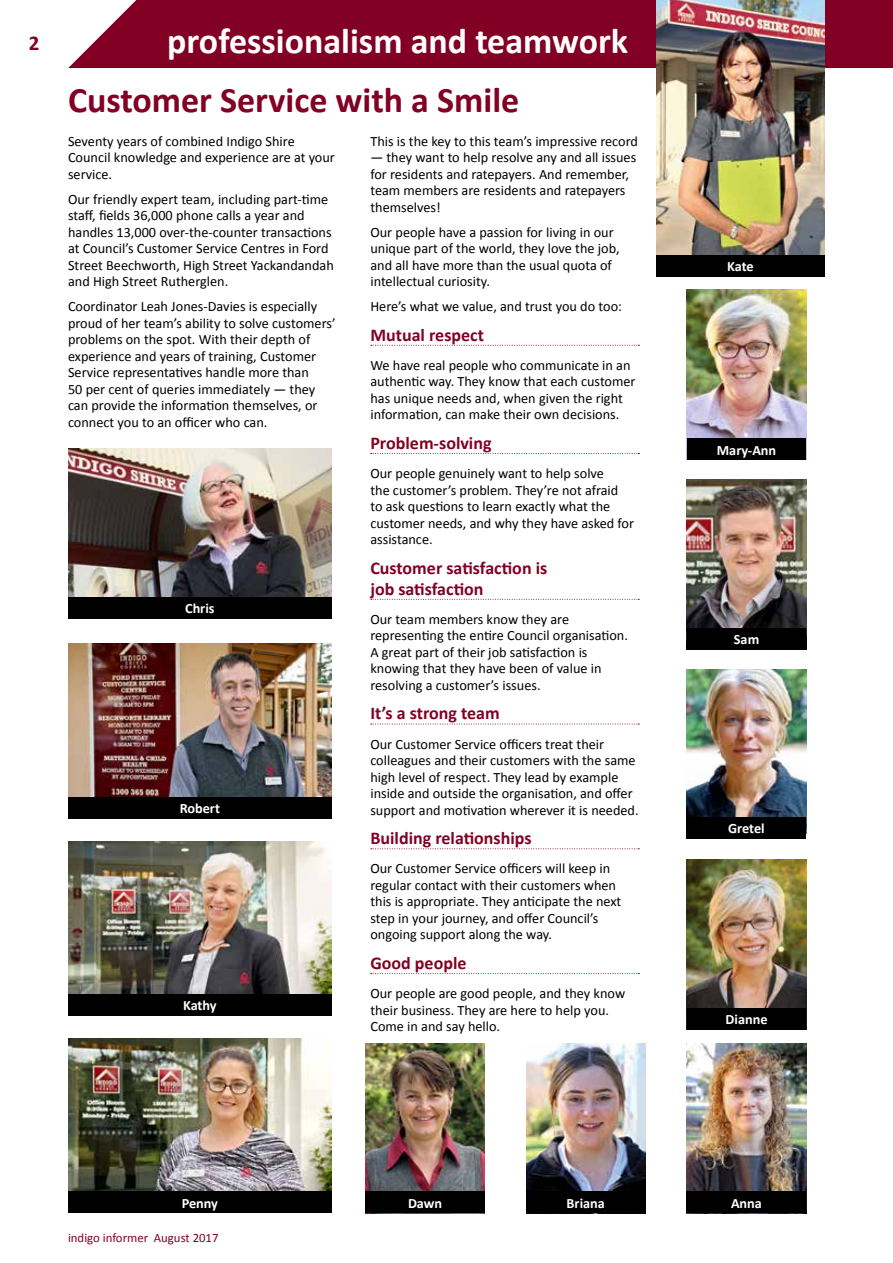
<style>
.page{position:relative;width:893px;height:1263px;background:#fff}
.page>*{position:absolute;margin:0;border:0;box-sizing:border-box;transform-origin:0 0}
.t1{font:700 36px "Calibri";color:#fff}
.t2{font:700 36px "Calibri";color:#820024}
.t3{font:700 21px "Calibri";color:#820024}
.t4{font:700 18px/21px "Calibri";color:#820024}
.t5{font:14.25px/16.5px "Calibri";color:#000}
.t6{font:700 14.25px "Calibri";color:#fff}
.t7{font:12.75px "Calibri";color:#820024}
</style>
<div class="page">
<div style="left:149px;top:0;width:744px;height:68px;background:#820024"></div>
<svg style="left:68px;top:0;width:81px;height:68px"></svg>
<svg style="left:371px;top:345px;width:268px;height:1px"></svg>
<svg style="left:371px;top:453px;width:268px;height:1px"></svg>
<svg style="left:371px;top:599px;width:268px;height:1px"></svg>
<svg style="left:371px;top:724px;width:268px;height:1px"></svg>
<svg style="left:371px;top:848px;width:268px;height:1px"></svg>
<svg style="left:371px;top:973px;width:268px;height:1px"></svg>
<img style="left:656px;top:0;width:169px;height:255px">
<div style="left:656px;top:255px;width:169px;height:21px;background:#000"></div>
<img style="left:687px;top:480px;width:119px;height:148px">
<div style="left:687px;top:628px;width:119px;height:22px;background:#000"></div>
<img style="left:687px;top:859px;width:119px;height:149px">
<div style="left:687px;top:1008px;width:119px;height:21px;background:#000"></div>
<img style="left:687px;top:290px;width:119px;height:149px">
<div style="left:687px;top:439px;width:119px;height:21px;background:#000"></div>
<img style="left:68px;top:1039px;width:264px;height:153px">
<div style="left:68px;top:1192px;width:264px;height:21px;background:#000"></div>
<img style="left:68px;top:841px;width:264px;height:153px">
<div style="left:68px;top:994px;width:264px;height:22px;background:#000"></div>
<img style="left:68px;top:644px;width:264px;height:153px">
<div style="left:68px;top:797px;width:264px;height:21px;background:#000"></div>
<img style="left:68px;top:449px;width:264px;height:148px">
<div style="left:68px;top:597px;width:264px;height:22px;background:#000"></div>
<img style="left:366px;top:1044px;width:119px;height:148px">
<div style="left:366px;top:1192px;width:119px;height:21px;background:#000"></div>
<img style="left:526px;top:1044px;width:119px;height:148px">
<div style="left:526px;top:1192px;width:119px;height:21px;background:#000"></div>
<img style="left:687px;top:669px;width:119px;height:148px">
<div style="left:687px;top:817px;width:119px;height:21px;background:#000"></div>
<img style="left:687px;top:1044px;width:119px;height:148px">
<div style="left:687px;top:1192px;width:119px;height:21px;background:#000"></div>
<h2 class="t3" style="left:29px;top:29px;width:12px">2</h2>
<h1 class="t1" style="left:167px;top:18px;width:462px">professionalism and teamwork</h1>
<h1 class="t2" style="left:68px;top:77px;width:453px">Customer Service with a Smile</h1>
<p class="t5" style="left:68px;top:133px;width:268px">Seventy years of combined Indigo Shire<br>Council knowledge and experience are at your service.</p>
<p class="t5" style="left:68px;top:191px;width:267px">Our friendly expert team, including part-time staff, fields 36,000 phone calls a year and handles 13,000 over-the-counter transactions at Council’s Customer Service Centres in Ford Street Beechworth, High Street Yackandandah and High Street Rutherglen.</p>
<p class="t5" style="left:68px;top:298px;width:269px">Coordinator Leah Jones-Davies is especially proud of her team’s ability to solve customers’ problems on the spot. With their depth of experience and years of training, Customer Service representatives handle more than<br>50 per cent of queries immediately — they can provide the information themselves, or connect you to an officer who can.</p>
<p class="t5" style="left:370px;top:133px;width:269px">This is the key to this team’s impressive record</p>
<p class="t5" style="left:370px;top:149px;width:267px">— they want to help resolve any and all issues for residents and ratepayers. And remember, team members are residents and ratepayers themselves!</p>
<p class="t5" style="left:370px;top:224px;width:251px">Our people have a passion for living in our unique part of the world, they love the job, and all have more than the usual quota of intellectual curiosity.</p>
<p class="t5" style="left:370px;top:298px;width:253px">Here’s what we value, and trust you do too:</p>
<p class="t4" style="left:370px;top:324px;width:115px">Mutual respect</p>
<p class="t5" style="left:370px;top:357px;width:267px">We have real people who communicate in an authentic way. They know that each customer has unique needs and, when given the right information, can make their own decisions.</p>
<p class="t4" style="left:370px;top:432px;width:123px">Problem-solving</p>
<p class="t5" style="left:370px;top:465px;width:265px">Our people genuinely want to help solve<br>the customer’s problem. They’re not afraid<br>to ask questions to learn exactly what the customer needs, and why they have asked for assistance.</p>
<p class="t4" style="left:370px;top:557px;width:178px">Customer satisfaction is job satisfaction</p>
<p class="t5" style="left:370px;top:611px;width:259px">Our team members know they are representing the entire Council organisation.<br>A great part of their job satisfaction is knowing that they have been of value in resolving a customer’s issues.</p>
<p class="t4" style="left:370px;top:703px;width:131px">It’s a strong team</p>
<p class="t5" style="left:370px;top:736px;width:270px">Our Customer Service officers treat their colleagues and their customers with the same high level of respect. They lead by example inside and outside the organisation, and offer support and motivation wherever it is needed.</p>
<p class="t4" style="left:370px;top:828px;width:163px">Building relationships</p>
<p class="t5" style="left:370px;top:860px;width:252px">Our Customer Service officers will keep in regular contact with their customers when this is appropriate. They anticipate the next step in your journey, and offer Council’s ongoing support along the way.</p>
<p class="t4" style="left:370px;top:952px;width:98px">Good people</p>
<p class="t5" style="left:370px;top:985px;width:256px">Our people are good people, and they know their business. They are here to help you.<br>Come in and say hello.</p>
<p class="t6" style="left:185px;top:600px;width:31px">Chris</p>
<p class="t6" style="left:180px;top:799px;width:42px">Robert</p>
<p class="t6" style="left:183px;top:996px;width:35px">Kathy</p>
<p class="t6" style="left:182px;top:1194px;width:38px">Penny</p>
<p class="t7" style="left:68px;top:1230px;width:152px">indigo informer August 2017</p>
<p class="t6" style="left:408px;top:1194px;width:36px">Dawn</p>
<p class="t6" style="left:567px;top:1194px;width:40px">Briana</p>
<p class="t6" style="left:727px;top:257px;width:28px">Kate</p>
<p class="t6" style="left:717px;top:441px;width:61px">Mary-Ann</p>
<p class="t6" style="left:734px;top:631px;width:27px">Sam</p>
<p class="t6" style="left:728px;top:819px;width:38px">Gretel</p>
<p class="t6" style="left:726px;top:1010px;width:43px">Dianne</p>
<p class="t6" style="left:731px;top:1194px;width:32px">Anna</p>
</div>
